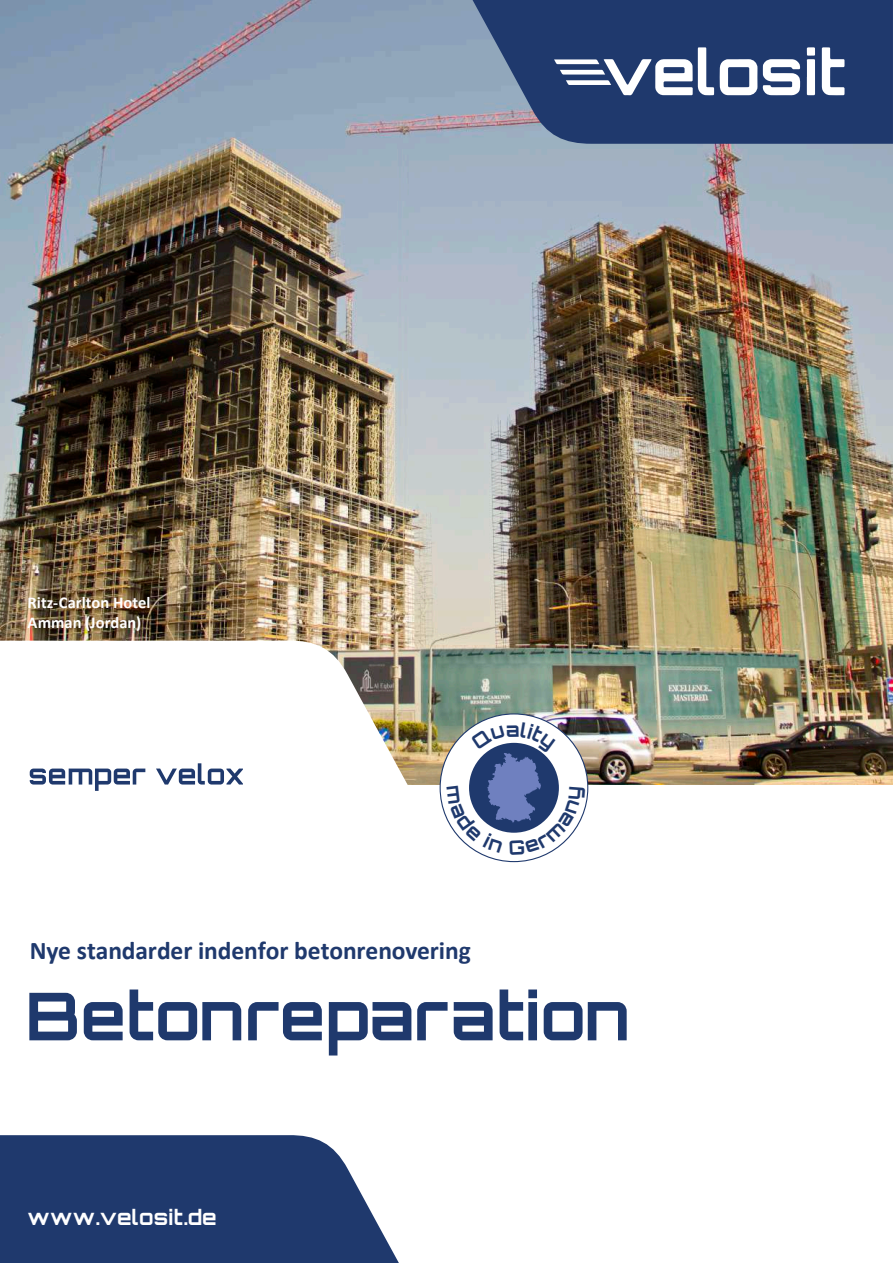
<style>
.page{position:relative;width:893px;height:1263px;background:#fff}
.page>*{position:absolute;margin:0;border:0;box-sizing:border-box;transform-origin:0 0}
.t1{font:700 66px "Orbitron";color:#1f396d}
.t2{font:700 25.5px "Calibri";letter-spacing:-.005em;color:#1f396d}
.t3{font:700 21px "Orbitron";letter-spacing:.02em;color:#fff}
.t4{font:700 16.5px/19.8px "Calibri";color:#fff}
</style>
<div class="page">
<img style="left:0;top:0;width:893px;height:785px">
<svg style="left:0;top:640px;width:408px;height:145px"></svg>
<svg style="left:472px;top:0;width:421px;height:144px;background:#2e4676"></svg>
<svg style="left:720px;top:59px;width:80px;height:36px"></svg>
<svg style="left:822px;top:47px;width:22px;height:48px"></svg>
<svg style="left:807px;top:47px;width:8px;height:48px"></svg>
<svg style="left:554px;top:47px;width:160px;height:48px"></svg>
<svg style="left:0;top:1135px;width:399px;height:128px;background:#334a7a"></svg>
<svg style="left:30px;top:763px;width:213px;height:28px"></svg>
<svg style="left:440px;top:713px;width:148px;height:149px"></svg>
<p class="t4" style="left:28px;top:592px;width:124px">Ritz-Carlton Hotel<br>Amman (Jordan)</p>
<p class="t2" style="left:30px;top:932px;width:443px">Nye standarder indenfor betonrenovering</p>
<h1 class="t1" style="left:25px;top:976px;width:606px">Betonreparation</h1>
<p class="t3" style="left:28px;top:1204px;width:191px">www.velosit.de</p>
</div>
